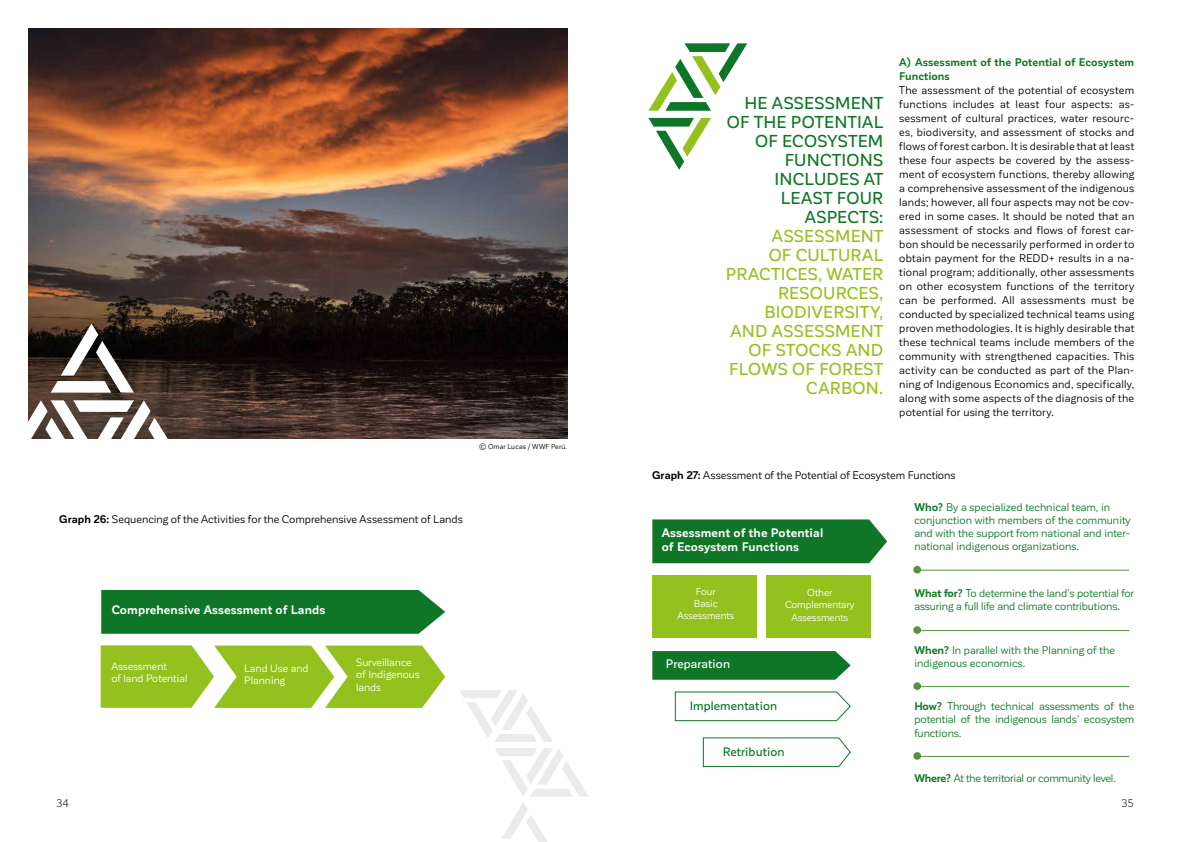
<style>
.page{position:relative;width:1191px;height:842px;background:#fff}
.page>*{position:absolute;margin:0;border:0;box-sizing:border-box;transform-origin:0 0}
.t1{font:500 17px/19px "Corporative Sans";letter-spacing:.01em;color:#95c11f}
.t2{font:500 17px "Corporative Sans";letter-spacing:.01em;color:#107627}
.t3{font:700 12.2px/14.6px "Corporative Sans";letter-spacing:.015em;color:#fff}
.t4{font:500 12.2px "Corporative Sans";letter-spacing:.01em;color:#107627}
.t5{font:500 12.2px "Corporative Sans";letter-spacing:.01em;color:#fff}
.t6{font:11px/14px "Corporative Sans";letter-spacing:.01em;color:#000;text-align:justify}
.t7{font:11px/13px "Corporative Sans";letter-spacing:-.005em;color:#107627}
.t8{font:700 11px/14px "Corporative Sans";letter-spacing:.01em;color:#107627}
.t9{font:11px "Corporative Sans";color:#000}
.t10{font:10.6px/12.2px "Corporative Sans";color:#fff}
.t11{font:10px/12.2px "Corporative Sans";color:#fff;text-align:center}
.t12{font:7px "Corporative Sans";letter-spacing:.02em;color:#000}
.s1{font-weight:700}
</style>
<div class="page">
<img style="left:28px;top:28px;width:539px;height:410px">
<div style="left:101px;top:590px;width:344px;height:44px;background:#107627"></div>
<svg style="left:101px;top:645px;width:344px;height:63px;background:#a4ca40"></svg>
<svg style="left:51px;top:324px;width:83px;height:69px"></svg>
<svg style="left:28px;top:400px;width:158px;height:39px"></svg>
<div style="left:913px;top:566px;width:8px;height:7px;background:#56933e;border-radius:50%"></div>
<div style="left:913px;top:626px;width:8px;height:8px;background:#56933e;border-radius:50%"></div>
<div style="left:913px;top:682px;width:8px;height:8px;background:#56933e;border-radius:50%"></div>
<div style="left:913px;top:752px;width:8px;height:8px;background:#56933e;border-radius:50%"></div>
<hr style="left:918px;top:570px;width:211px;height:1px;background:#56933e">
<hr style="left:918px;top:630px;width:211px;height:1px;background:#56933e">
<hr style="left:918px;top:686px;width:211px;height:1px;background:#56933e">
<hr style="left:918px;top:756px;width:211px;height:1px;background:#56933e">
<div style="left:652px;top:575px;width:105px;height:62px;background:#95c11f"></div>
<div style="left:766px;top:575px;width:105px;height:62px;background:#95c11f"></div>
<div style="left:652px;top:519px;width:235px;height:44px;background:#107627"></div>
<svg style="left:652px;top:651px;width:198px;height:29px;background:#1b7c31"></svg>
<svg style="left:674px;top:691px;width:177px;height:30px"></svg>
<svg style="left:702px;top:737px;width:149px;height:30px"></svg>
<svg style="left:648px;top:118px;width:63px;height:52px"></svg>
<svg style="left:648px;top:43px;width:99px;height:68px"></svg>
<svg style="left:495px;top:748px;width:93px;height:94px"></svg>
<svg style="left:460px;top:690px;width:93px;height:52px"></svg>
<p class="t12" style="left:479px;top:443px;width:90px">© Omar Lucas / WWF Perú.</p>
<p class="t6" style="left:59px;top:513px;width:405px"><span class="s1">Graph 26:</span> Sequencing of the Activities for the Comprehensive Assessment of Lands</p>
<p class="t3" style="left:112px;top:603px;width:215px">Comprehensive Assessment of Lands</p>
<p class="t10" style="left:111px;top:660px;width:78px">Assessment<br>of land Potential</p>
<p class="t10" style="left:244px;top:662px;width:66px">Land Use and<br>Planning</p>
<p class="t10" style="left:356px;top:656px;width:65px">Surveillance of Indigenous lands</p>
<h1 class="t2" style="left:744px;top:94px;width:39px">HE ASSESS</h1>
<h1 class="t2" style="left:835px;top:94px;width:27px">MENT</h1>
<h1 class="t2" style="left:727px;top:113px;width:39px">OF THE</h1>
<h1 class="t2" style="left:791px;top:113px;width:12px">POTENTIA</h1>
<h1 class="t2" style="left:873px;top:113px;width:11px">L</h1>
<h1 class="t2" style="left:755px;top:132px;width:39px">OF ECOSYSTE</h1>
<h1 class="t2" style="left:868px;top:132px;width:17px">M</h1>
<h1 class="t2" style="left:784px;top:151px;width:34px">FUNCTIONS</h1>
<h1 class="t2" style="left:774px;top:170px;width:100px">INCLUDES AT</h1>
<h1 class="t2" style="left:780px;top:189px;width:21px">LEAST</h1>
<h1 class="t2" style="left:837px;top:189px;width:43px">FOUR</h1>
<h1 class="t2" style="left:805px;top:208px;width:12px">ASPECTS</h1>
<h1 class="t2" style="left:879px;top:208px;width:6px">:</h1>
<h1 class="t1" style="left:772px;top:226px;width:12px">ASSESS</h1>
<h1 class="t1" style="left:768px;top:226px;width:116px;text-indent:66px">MENT<br>OF CULTURAL</h1>
<h1 class="t1" style="left:726px;top:264px;width:11px">PRACTICES</h1>
<h1 class="t1" style="left:818px;top:264px;width:21px">, WATER</h1>
<h1 class="t1" style="left:778px;top:283px;width:12px">RESO</h1>
<h1 class="t1" style="left:823px;top:283px;width:24px">URCES</h1>
<h1 class="t1" style="left:879px;top:283px;width:6px">,</h1>
<h1 class="t1" style="left:764px;top:302px;width:53px">BIODIVERSITY</h1>
<h1 class="t1" style="left:879px;top:302px;width:6px">,</h1>
<h1 class="t1" style="left:730px;top:321px;width:53px">AN D ASSESS</h1>
<h1 class="t1" style="left:835px;top:321px;width:27px">MENT</h1>
<h1 class="t1" style="left:748px;top:340px;width:39px">OF STOCKS</h1>
<h1 class="t1" style="left:846px;top:340px;width:39px">AN D</h1>
<h1 class="t1" style="left:729px;top:359px;width:33px">FLOWS</h1>
<h1 class="t1" style="left:792px;top:359px;width:39px;text-align:center">OF FOREST<br>CAR</h1>
<h1 class="t1" style="left:841px;top:378px;width:44px">BON.</h1>
<p class="t8" style="left:899px;top:55px;width:236px">A) Assessment of the Potential of Ecosystem<br>Functions</p>
<p class="t6" style="left:899px;top:83px;width:236px">The assessment of the potential of ecosystem functions includes at least four aspects: as&shy;sessment of cultural practices, water resourc&shy;es, biodiversity, and assessment of stocks and flows of forest carbon. It is desirable that at least these four aspects be covered by the assess&shy;ment of ecosystem functions, thereby allowing a comprehensive assessment of the indigenous lands; however, all four aspects may not be cov&shy;ered in some cases. It should be noted that an assessment of stocks and flows of forest car&shy;bon should be necessarily performed in order to obtain payment for the REDD+ results in a na&shy;tional program; additionally, other assessments on other ecosystem functions of the territory can be performed. All assessments must be conducted by specialized technical teams using proven methodologies. It is highly desirable that these technical teams include members of the community with strengthened capacities. This activity can be conducted as part of the Plan&shy;ning of Indigenous Economics and, specifically, along with some aspects of the diagnosis of the potential for using the territory.</p>
<p class="t6" style="left:652px;top:468px;width:305px"><span class="s1">Graph 27:</span> Assessment of the Potential of Ecosystem Functions</p>
<p class="t7" style="left:914px;top:501px;width:218px"><span class="s1">Who?</span> By a specialized technical team, in conjunction with members of the community and with the support from national and inter&shy;national indigenous organizations.</p>
<p class="t7" style="left:914px;top:586px;width:221px"><span class="s1">What for?</span> To determine the land’s potential for assuring a full life and climate contributions.</p>
<p class="t7" style="left:914px;top:643px;width:202px"><span class="s1">When?</span> In parallel with the Planning of the indigenous economics.</p>
<p class="t7" style="left:914px;top:700px;width:221px;text-align:justify"><span class="s1">How?</span> Through technical assessments of the potential of the indigenous lands’ ecosystem functions.</p>
<p class="t7" style="left:914px;top:771px;width:203px"><span class="s1">Where?</span> At the territorial or community level.</p>
<p class="t3" style="left:662px;top:525px;width:163px">Assessment of the Potential of Ecosystem Functions</p>
<p class="t11" style="left:677px;top:585px;width:58px">Four<br>Basic<br>Assessments</p>
<p class="t11" style="left:785px;top:587px;width:71px">Other<br>Complementary<br>Assessments</p>
<p class="t5" style="left:666px;top:657px;width:66px">PREPARATION</p>
<p class="t4" style="left:689px;top:699px;width:89px">IMPLEMENTATION</p>
<p class="t4" style="left:722px;top:745px;width:63px">RETRIBUTION</p>
<p class="t9" style="left:56px;top:797px;width:14px">34</p>
<p class="t9" style="left:1121px;top:797px;width:14px">35</p>
</div>
